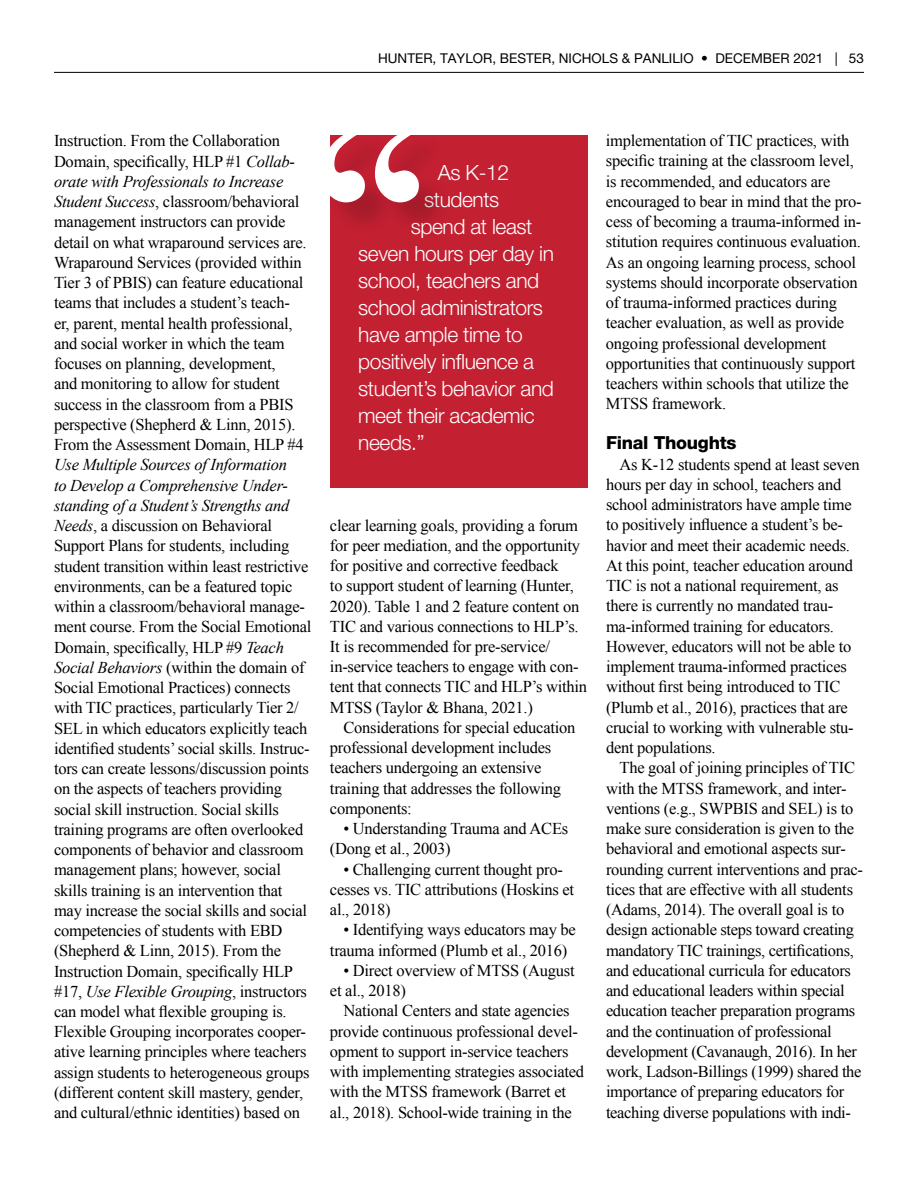
<style>
.page{position:relative;width:918px;height:1188px;background:#fff}
.page>*{position:absolute;margin:0;border:0;box-sizing:border-box;transform-origin:0 0}
.t1{font:300 21px "Helvetica Neue LT Pro";letter-spacing:-.02em;color:#fff}
.t2{font:800 18px "Helvetica Neue LT Pro";letter-spacing:-.015em;color:#000}
.t3{font:16.5px/20.2px "Times New Roman";letter-spacing:-.015em;color:#000}
.t4{font:13.5px "Helvetica Neue LT Pro";color:#000}
.s1{font-style:italic}
</style>
<div class="page">
<hr style="left:54px;top:72px;width:810px;height:1px;background:#000">
<div style="left:330px;top:135px;width:258px;height:353px;background:#c32032"></div>
<div style="left:325px;top:133px;width:125px;height:101px;background:#000;opacity:.15"></div>
<svg style="left:325px;top:133px;width:94px;height:69px"></svg>
<p class="t4" style="left:378px;top:51px;width:487px">HUNTER, TAYLOR, BESTER, NICHOLS &amp; PANLILIO • DECEMBER 2021 | 53</p>
<p class="t3" style="left:54px;top:131px;width:254px">Instruction. From the Collaboration Domain, specifically, HLP #1 <span class="s1">Collab&shy;orate with Professionals to Increase Student Success</span>, classroom/behavioral management instructors can provide detail on what wraparound services are.<br>Wraparound Services (provided within Tier 3 of PBIS) can feature educational teams that includes a student’s teach&shy;er, parent, mental health professional, and social worker in which the team focuses on planning, development,<br>and monitoring to allow for student success in the classroom from a PBIS perspective (Shepherd &amp; Linn, 2015).<br>From the Assessment Domain, HLP #4</p>
<p class="t3" style="left:54px;top:454px;width:259px"><span class="s1">Use Multiple Sources of Information<br>to Develop a Comprehensive Under&shy;standing of a Student’s Strengths and Needs</span>, a discussion on Behavioral Support Plans for students, including student transition within least restrictive environments, can be a featured topic within a classroom/behavioral manage&shy;ment course. From the Social Emotional Domain, specifically, HLP #9 <span class="s1">Teach Social Behaviors</span> (within the domain of Social Emotional Practices) connects with TIC practices, particularly Tier 2/ SEL in which educators explicitly teach identified students’ social skills. Instruc&shy;tors can create lessons/discussion points on the aspects of teachers providing social skill instruction. Social skills training programs are often overlooked components of behavior and classroom management plans; however, social skills training is an intervention that may increase the social skills and social competencies of students with EBD (Shepherd &amp; Linn, 2015). From the Instruction Domain, specifically HLP #17, <span class="s1">Use Flexible Grouping</span>, instructors can model what flexible grouping is.<br>Flexible Grouping incorporates cooper&shy;ative learning principles where teachers assign students to heterogeneous groups (different content skill mastery, gender, and cultural/ethnic identities) based on</p>
<p class="t1" style="left:438px;top:160px;width:73px">As K-12</p>
<p class="t1" style="left:424px;top:187px;width:77px">students</p>
<p class="t1" style="left:411px;top:214px;width:123px">spend at least</p>
<p class="t1" style="left:358px;top:241px;width:197px">seven hours per day in</p>
<p class="t1" style="left:358px;top:268px;width:183px">school, teachers and</p>
<p class="t1" style="left:358px;top:295px;width:186px">school administrators</p>
<p class="t1" style="left:358px;top:322px;width:166px">have ample time to</p>
<p class="t1" style="left:358px;top:349px;width:177px">positively influence a</p>
<p class="t1" style="left:358px;top:376px;width:197px">student’s behavior and</p>
<p class="t1" style="left:358px;top:403px;width:178px">meet their academic</p>
<p class="t1" style="left:358px;top:430px;width:68px">needs.”</p>
<p class="t3" style="left:330px;top:515px;width:259px">clear learning goals, providing a forum for peer mediation, and the opportunity for positive and corrective feedback<br>to support student of learning (Hunter, 2020). Table 1 and 2 feature content on TIC and various connections to HLP’s.<br>It is recommended for pre-service/ in-service teachers to engage with con&shy;tent that connects TIC and HLP’s within MTSS (Taylor &amp; Bhana, 2021.)</p>
<p class="t3" style="left:330px;top:717px;width:247px;text-indent:13px">Considerations for special education professional development includes teachers undergoing an extensive training that addresses the following components:</p>
<p class="t3" style="left:330px;top:818px;width:240px;text-indent:13px">• Understanding Trauma and ACEs (Dong et al., 2003)</p>
<p class="t3" style="left:330px;top:859px;width:246px;text-indent:13px">• Challenging current thought pro&shy;cesses vs. TIC attributions (Hoskins et al., 2018)</p>
<p class="t3" style="left:330px;top:920px;width:247px;text-indent:13px">• Identifying ways educators may be trauma informed (Plumb et al., 2016)</p>
<p class="t3" style="left:330px;top:960px;width:246px;text-indent:13px">• Direct overview of MTSS (August et al., 2018)</p>
<p class="t3" style="left:330px;top:1001px;width:256px;text-indent:13px">National Centers and state agencies provide continuous professional devel&shy;opment to support in-service teachers with implementing strategies associated with the MTSS framework (Barret et al., 2018). School-wide training in the</p>
<p class="t3" style="left:606px;top:130px;width:257px">implementation of TIC practices, with specific training at the classroom level, is recommended, and educators are encouraged to bear in mind that the pro&shy;cess of becoming a trauma-informed in&shy;stitution requires continuous evaluation.<br>As an ongoing learning process, school systems should incorporate observation of trauma-informed practices during teacher evaluation, as well as provide ongoing professional development opportunities that continuously support teachers within schools that utilize the MTSS framework.</p>
<p class="t2" style="left:606px;top:432px;width:132px">Final Thoughts</p>
<p class="t3" style="left:606px;top:454px;width:255px;text-indent:13px">As K-12 students spend at least seven hours per day in school, teachers and school administrators have ample time to positively influence a student’s be&shy;havior and meet their academic needs.<br>At this point, teacher education around TIC is not a national requirement, as there is currently no mandated trau&shy;ma-informed training for educators.<br>However, educators will not be able to implement trauma-informed practices without first being introduced to TIC (Plumb et al., 2016), practices that are crucial to working with vulnerable stu&shy;dent populations.</p>
<p class="t3" style="left:606px;top:757px;width:259px;text-indent:13px">The goal of joining principles of TIC with the MTSS framework, and inter&shy;ventions (e.g., SWPBIS and SEL) is to make sure consideration is given to the behavioral and emotional aspects sur&shy;rounding current interventions and prac&shy;tices that are effective with all students (Adams, 2014). The overall goal is to design actionable steps toward creating mandatory TIC trainings, certifications, and educational curricula for educators and educational leaders within special education teacher preparation programs and the continuation of professional development (Cavanaugh, 2016). In her work, Ladson-Billings (1999) shared the importance of preparing educators for teaching diverse populations with indi-</p>
</div>
